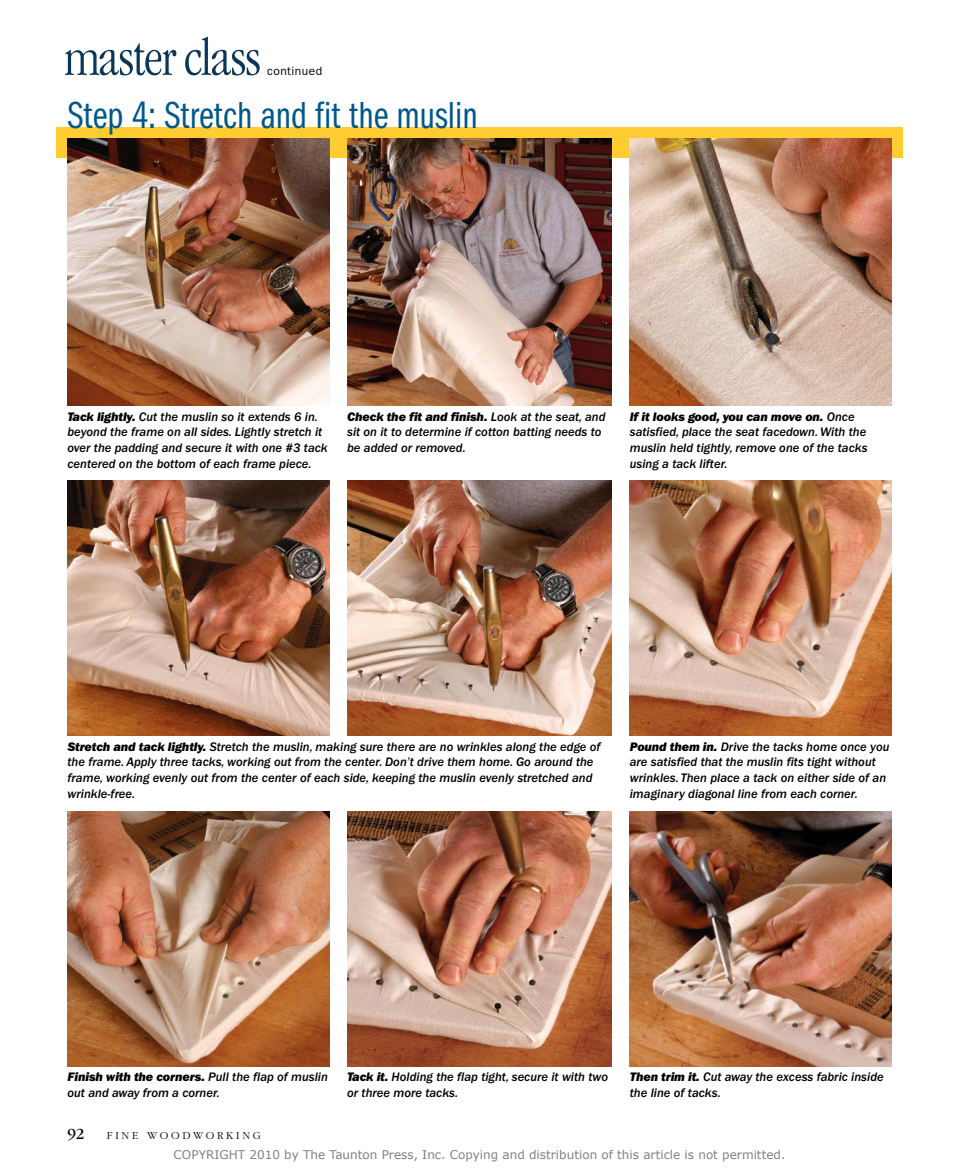
<style>
.page{position:relative;width:959px;height:1175px;background:#fff}
.page>*{position:absolute;margin:0;border:0;box-sizing:border-box;transform-origin:0 0}
.t1{font:300 condensed 53.7px "ITC Garamond Std";letter-spacing:-.015em;color:#0a3659}
.t2{font:39px "ITC Franklin Gothic Std Bk Cp";color:#00578a}
.t3{font:16.05px "ITC Garamond Std";color:#000}
.t4{font:12.75px/15.8px "ITC Franklin Gothic Std Med It";color:#000}
.t5{font:12.75px "ITC Franklin Gothic Std Hvy It";letter-spacing:-.01em;color:#000}
.t6{font:12px "Verdana";color:#808080}
.t7{font:12px "ITC Franklin Gothic Std";letter-spacing:.04em;color:#000}
.t8{font:300 11.1px "ITC Garamond Std";letter-spacing:.24em;color:#000}
.s1{font-family:"ITC Franklin Gothic Std Hvy It"}
.s2{font-family:"ITC Franklin Gothic Std Med It"}
</style>
<div class="page">
<div style="left:56px;top:127px;width:846px;height:30px;background:#ffcc31"></div>
<img style="left:347px;top:139px;width:264px;height:267px">
<img style="left:347px;top:481px;width:264px;height:255px">
<img style="left:347px;top:811px;width:264px;height:255px">
<img style="left:68px;top:139px;width:261px;height:267px">
<img style="left:68px;top:481px;width:261px;height:255px">
<img style="left:68px;top:811px;width:261px;height:255px">
<img style="left:629px;top:139px;width:262px;height:267px">
<img style="left:629px;top:481px;width:262px;height:255px">
<img style="left:629px;top:811px;width:262px;height:255px">
<h1 class="t1" style="left:64px;top:28px;width:198px">master class</h1>
<p class="t7" style="left:267px;top:64px;width:57px">continued</p>
<h2 class="t2" style="left:68px;top:94px;width:411px">Step 4: Stretch and fit the muslin</h2>
<p class="t4" style="left:68px;top:409px;width:262px"><span class="s1">Tack lightly.</span> Cut the muslin so it extends 6 in. beyond the frame on all sides. Lightly stretch it over the padding and secure it with one #3 tack centered on the bottom of each frame piece.</p>
<p class="t5" style="left:347px;top:409px;width:260px">Check the fit and finish. <span class="s2">Look at the seat, and</span></p>
<p class="t4" style="left:347px;top:424px;width:256px">sit on it to determine if cotton batting needs to be added or removed.</p>
<p class="t5" style="left:630px;top:409px;width:226px">If it looks good, you can move on. <span class="s2">Once</span></p>
<p class="t4" style="left:630px;top:424px;width:239px;text-align:justify">satisfied, place the seat facedown. With the muslin held tightly, remove one of the tacks using a tack lifter.</p>
<p class="t4" style="left:68px;top:738px;width:534px"><span class="s1">Stretch and tack lightly.</span> Stretch the muslin, making sure there are no wrinkles along the edge of the frame. Apply three tacks, working out from the center. Don’t drive them home. Go around the frame, working evenly out from the center of each side, keeping the muslin evenly stretched and wrinkle-free.</p>
<p class="t4" style="left:630px;top:738px;width:261px"><span class="s1">Pound them in.</span> Drive the tacks home once you are satisfied that the muslin fits tight without wrinkles. Then place a tack on either side of an imaginary diagonal line from each corner.</p>
<p class="t5" style="left:68px;top:1069px;width:262px">Finish with the corners. <span class="s2">Pull the flap of muslin</span></p>
<p class="t4" style="left:68px;top:1085px;width:154px">out and away from a corner.</p>
<p class="t3" style="left:68px;top:1124px;width:18px">92</p>
<p class="t8" style="left:107px;top:1129px;width:155px">FINE WOODWORKIN G</p>
<p class="t4" style="left:347px;top:1069px;width:262px"><span class="s1">Tack it.</span> Holding the flap tight, secure it with two or three more tacks.</p>
<p class="t4" style="left:630px;top:1069px;width:255px"><span class="s1">Then trim it.</span> Cut away the excess fabric inside the line of tacks.</p>
<p class="t6" style="left:174px;top:1146px;width:613px">COPYRIGHT 2010 by The Taunton Press, Inc. Copying and distribution of this article is not permitted.</p>
</div>
